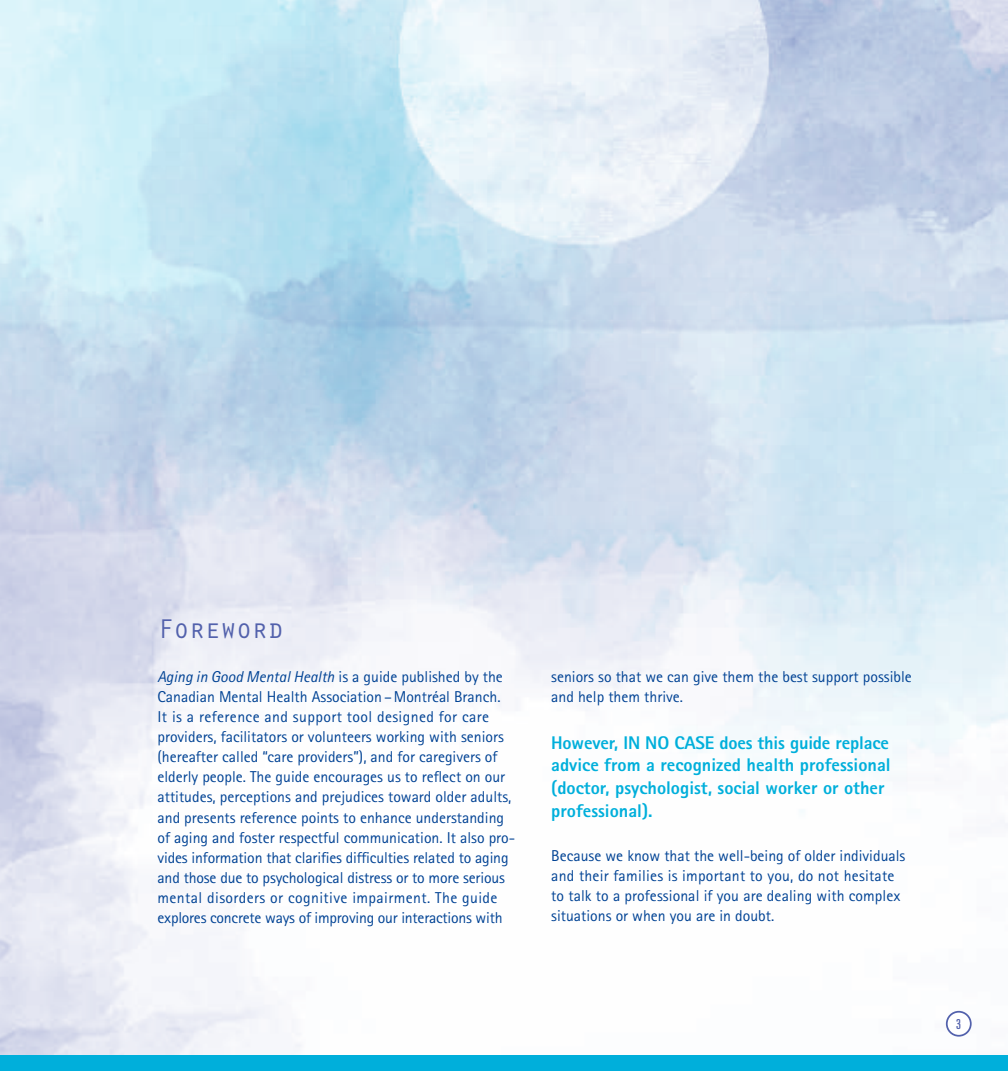
<style>
.page{position:relative;width:1008px;height:1071px;background:#fff}
.page>*{position:absolute;margin:0;border:0;box-sizing:border-box;transform-origin:0 0}
.t1{font:28px "Orator Std";letter-spacing:-.04em;color:#5261ac}
.t2{font:800 18.38px/22.8px "Rotis Sans Serif";color:#00afdb}
.t3{font:15.75px/20.1px "Rotis Sans Serif";color:#004294}
.t4{font:500 condensed 14px "Akzidenz Grotesk BE";color:#5261ac}
.s1{font-style:italic}
</style>
<div class="page">
<img style="left:0;top:0;width:1008px;height:1055px">
<div style="left:947px;top:1012px;width:24px;height:24px;background:#fff;border-radius:50%"></div>
<div style="left:946px;top:1011px;width:26px;height:26px;border:2px solid #5261ac;border-radius:50%"></div>
<div style="left:0;top:1055px;width:1008px;height:16px;background:#00afdb"></div>
<h1 class="t1" style="left:158px;top:609px;width:128px">Foreword</h1>
<p class="t3" style="left:158px;top:666px;width:359px"><span class="s1">Aging in Good Mental Health</span> is a guide published by the Canadian Mental Health Association–Montréal Branch.<br>It is a reference and support tool designed for care providers, facilitators or volunteers working with seniors (hereafter called “care providers”), and for caregivers of elderly people. The guide encourages us to reflect on our attitudes, perceptions and prejudices toward older adults, and presents reference points to enhance understanding of aging and foster respectful communication. It also pro&shy;vides information that clarifies difficulties related to aging and those due to psychological distress or to more serious mental disorders or cognitive impairment. The guide explores concrete ways of improving our interactions with</p>
<p class="t3" style="left:551px;top:667px;width:362px">seniors so that we can give them the best support possible and help them thrive.</p>
<p class="t2" style="left:551px;top:731px;width:341px">However, IN NO CASE does this guide replace advice from a recognized health professional (doctor, psychologist, social worker or other professional).</p>
<p class="t3" style="left:551px;top:845px;width:356px">Because we know that the well-being of older individuals and their families is important to you, do not hesitate to talk to a professional if you are dealing with complex situations or when you are in doubt.</p>
<p class="t4" style="left:956px;top:1016px;width:6px">3</p>
</div>
